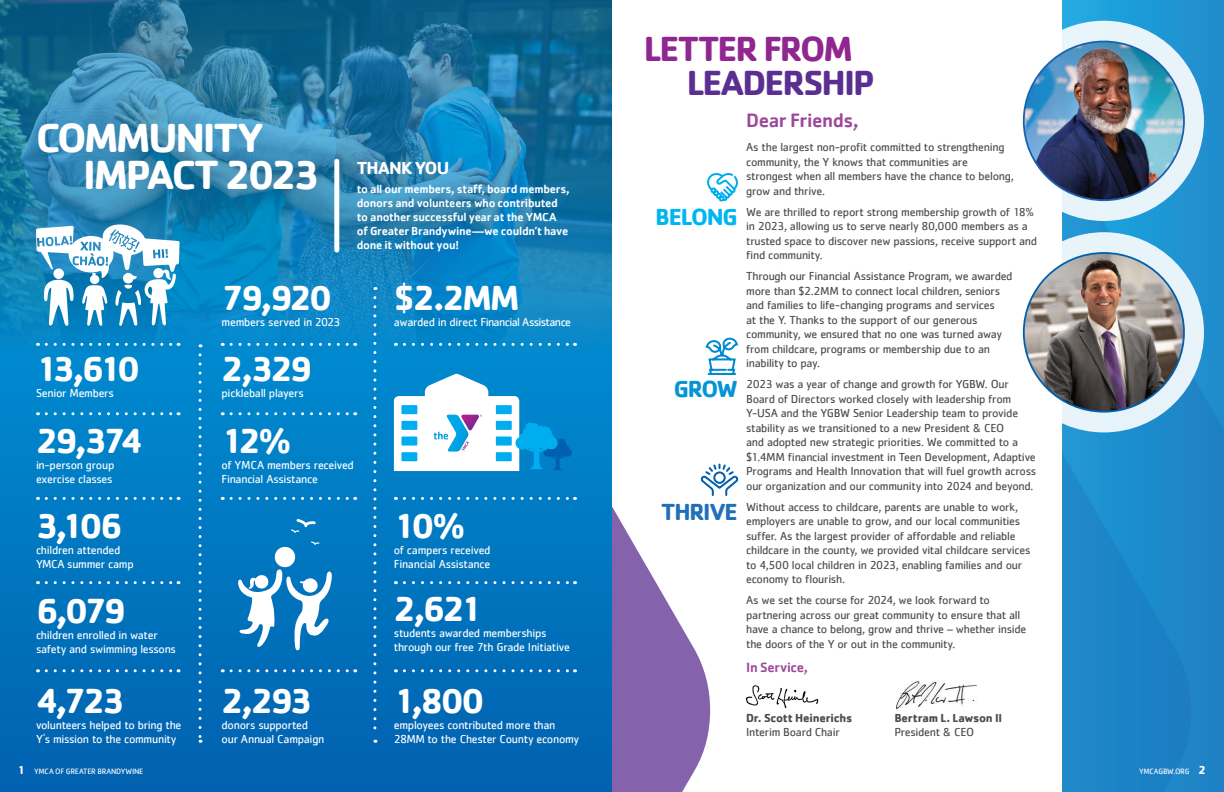
<style>
.page{position:relative;width:1224px;height:792px;background:#fff}
.page>*{position:absolute;margin:0;border:0;box-sizing:border-box;transform-origin:0 0}
.t1{font:700 42px/36.9px "Cachet";letter-spacing:-.055em;color:#fff}
.t2{font:700 36px "Cachet";letter-spacing:-.1em;color:#fff}
.t3{font:700 36px "Cachet";letter-spacing:-.05em;color:#90268f}
.t4{font:700 36px "Cachet";letter-spacing:-.055em;color:#5b2e91}
.t5{font:700 24px "Cachet";letter-spacing:-.05em;color:#00b6f0}
.t6{font:700 24px "Cachet";letter-spacing:-.05em;color:#206fb8}
.t7{font:700 24px "Cachet";color:#0694d5}
.t8{font:500 20px "Cachet";letter-spacing:-.025em;color:#9d499b}
.t9{font:700 18px "Cachet";letter-spacing:-.045em;color:#fff}
.t10{font:500 14px "Cachet";letter-spacing:-.02em;color:#9d499b}
.t11{font:12px/14.5px "Cachet";letter-spacing:-.025em;color:#4b4c4d}
.t12{font:12px/14px "Cachet";letter-spacing:-.025em;color:#fff}
.t13{font:500 12px/14px "Cachet";letter-spacing:-.02em;color:#fff}
.t14{font:700 12px "Cachet";letter-spacing:-.02em;color:#4b4c4d}
.t15{font:12px "Cachet";letter-spacing:-.045em;color:#fff}
.t16{font:8px "Cachet";letter-spacing:-.025em;color:#fff}
.s1{font-weight:700;font-size:12px}
</style>
<div class="page">
<div style="left:1062px;top:0;width:162px;height:792px;background:linear-gradient(to right,#25ace3,#1d8bcc)"></div>
<svg style="left:1062px;top:104px;width:162px;height:688px;background:#1d87c9"></svg>
<svg style="left:612px;top:506px;width:98px;height:286px;fill:#8462ac"></svg>
<svg style="left:0;top:0;width:612px;height:356px;background:#1b7dad"></svg>
<svg style="left:36px;top:222px;width:144px;height:104px"></svg>
<div style="left:0;top:356px;width:612px;height:436px;background:linear-gradient(to bottom,#008acf,#0161af)"></div>
<div style="left:334px;top:161px;width:5px;height:89px;background:#fff"></div>
<svg style="left:394px;top:374px;width:178px;height:97px"></svg>
<svg style="left:291px;top:519px;width:25px;height:14px"></svg>
<svg style="left:311px;top:541px;width:8px;height:4px"></svg>
<svg style="left:238px;top:569px;width:94px;height:82px"></svg>
<div style="left:275px;top:547px;width:20px;height:20px;background:#fff;border-radius:50%"></div>
<svg style="left:199px;top:355px;width:3px;height:388px"></svg>
<svg style="left:46px;top:669px;width:133px;height:3px"></svg>
<svg style="left:46px;top:581px;width:133px;height:3px"></svg>
<svg style="left:46px;top:497px;width:133px;height:3px"></svg>
<svg style="left:46px;top:412px;width:133px;height:3px"></svg>
<svg style="left:46px;top:343px;width:133px;height:3px"></svg>
<svg style="left:231px;top:669px;width:125px;height:3px"></svg>
<svg style="left:231px;top:412px;width:125px;height:3px"></svg>
<svg style="left:231px;top:343px;width:125px;height:3px"></svg>
<svg style="left:231px;top:497px;width:125px;height:3px"></svg>
<svg style="left:404px;top:669px;width:172px;height:3px"></svg>
<svg style="left:404px;top:581px;width:172px;height:3px"></svg>
<svg style="left:404px;top:497px;width:172px;height:3px"></svg>
<svg style="left:404px;top:343px;width:172px;height:3px"></svg>
<svg style="left:373px;top:298px;width:3px;height:445px"></svg>
<svg style="left:1004px;top:21px;width:200px;height:200px;fill:#e8f5fb"></svg>
<img style="left:1024px;top:42px;width:160px;height:158px">
<svg style="left:1004px;top:232px;width:200px;height:200px;fill:#e8f4fa"></svg>
<img style="left:1024px;top:253px;width:160px;height:159px">
<svg style="left:707px;top:173px;width:31px;height:29px"></svg>
<svg style="left:705px;top:337px;width:33px;height:38px"></svg>
<svg style="left:700px;top:463px;width:39px;height:33px"></svg>
<img style="left:896px;top:681px;width:81px;height:29px">
<img style="left:745px;top:685px;width:74px;height:23px">
<h1 class="t1" style="left:83px;top:118px;width:239px;text-indent:-47px">COMMUNITY<br>IMPACT 2023</h1>
<h2 class="t2" style="left:222px;top:274px;width:112px">79,920</h2>
<p class="t12" style="left:222px;top:315px;width:120px">members served in 2023</p>
<h3 class="t9" style="left:357px;top:157px;width:94px">THANK YOU</h3>
<p class="t13" style="left:357px;top:182px;width:214px">to all our members, staff, board members, donors and volunteers who contributed to another successful year at the YMCA of Greater Brandywine—we couldn’t have done it without you!</p>
<h2 class="t2" style="left:394px;top:274px;width:127px">$2.2MM</h2>
<p class="t15" style="left:394px;top:315px;width:179px">awarded in direct Financial Assistance</p>
<h2 class="t2" style="left:36px;top:346px;width:106px">13,610</h2>
<p class="t12" style="left:36px;top:386px;width:80px">Senior Members</p>
<h2 class="t2" style="left:36px;top:418px;width:109px">29,374</h2>
<p class="t12" style="left:36px;top:458px;width:80px">in-person group exercise classes</p>
<h2 class="t2" style="left:36px;top:502px;width:89px">3,106</h2>
<p class="t12" style="left:36px;top:542px;width:99px">children attended<br>YMCA summer camp</p>
<h2 class="t2" style="left:36px;top:588px;width:92px">6,079</h2>
<p class="t12" style="left:36px;top:628px;width:142px">children enrolled in water safety and swimming lessons</p>
<h2 class="t2" style="left:36px;top:677px;width:91px">4,723</h2>
<p class="t12" style="left:36px;top:718px;width:147px">volunteers helped to bring the<br>Y's mission to the community</p>
<p class="t16" style="left:18px;top:767px;width:127px"><span class="s1">1</span> YMCA OF GREATER BRANDYWINE</p>
<h2 class="t2" style="left:222px;top:346px;width:93px">2,329</h2>
<p class="t12" style="left:222px;top:386px;width:84px">pickleball players</p>
<h2 class="t2" style="left:222px;top:418px;width:72px">12%</h2>
<p class="t12" style="left:222px;top:458px;width:134px">of YMCA members received<br>Financial Assistance</p>
<h2 class="t2" style="left:222px;top:677px;width:93px">2,293</h2>
<p class="t12" style="left:222px;top:718px;width:104px">donors supported our Annual Campaign</p>
<h2 class="t2" style="left:394px;top:502px;width:73px">10%</h2>
<p class="t12" style="left:394px;top:542px;width:98px">of campers received<br>Financial Assistance</p>
<h2 class="t2" style="left:394px;top:586px;width:91px">2,621</h2>
<p class="t12" style="left:394px;top:626px;width:178px">students awarded memberships through our free 7th Grade Initiative</p>
<h2 class="t2" style="left:394px;top:677px;width:92px">1,800</h2>
<p class="t12" style="left:394px;top:718px;width:187px">employees contributed more than<br>28MM to the Chester County economy</p>
<h2 class="t3" style="left:644px;top:26px;width:211px">LETTER FROM</h2>
<h2 class="t4" style="left:687px;top:59px;width:190px">LEADERSHIP</h2>
<h3 class="t5" style="left:655px;top:201px;width:84px">BELONG</h3>
<h3 class="t7" style="left:674px;top:373px;width:66px">GROW</h3>
<h3 class="t6" style="left:661px;top:496px;width:78px">THRIVE</h3>
<h3 class="t8" style="left:746px;top:108px;width:114px">Dear Friends,</h3>
<p class="t11" style="left:746px;top:140px;width:269px">As the largest non-profit committed to strengthening community, the Y knows that communities are strongest when all members have the chance to belong, grow and thrive.</p>
<p class="t11" style="left:746px;top:204px;width:292px">We are thrilled to report strong membership growth of 18% in 2023, allowing us to serve nearly 80,000 members as a trusted space to discover new passions, receive support and find community.</p>
<p class="t11" style="left:746px;top:269px;width:268px">Through our Financial Assistance Program, we awarded more than $2.2MM to connect local children, seniors and families to life-changing programs and services<br>at the Y. Thanks to the support of our generous community, we ensured that no one was turned away from childcare, programs or membership due to an inability to pay.</p>
<p class="t11" style="left:746px;top:377px;width:291px">2023 was a year of change and growth for YGBW. Our Board of Directors worked closely with leadership from Y-USA and the YGBW Senior Leadership team to provide stability as we transitioned to a new President &amp; CEO<br>and adopted new strategic priorities. We committed to a $1.4MM financial investment in Teen Development, Adaptive Programs and Health Innovation that will fuel growth across our organization and our community into 2024 and beyond.</p>
<p class="t11" style="left:746px;top:499px;width:286px">Without access to childcare, parents are unable to work, employers are unable to grow, and our local communities suffer. As the largest provider of affordable and reliable childcare in the county, we provided vital childcare services to 4,500 local children in 2023, enabling families and our economy to flourish.</p>
<p class="t11" style="left:746px;top:593px;width:282px">As we set the course for 2024, we look forward to partnering across our great community to ensure that all have a chance to belong, grow and thrive – whether inside the doors of the Y or out in the community.</p>
<p class="t10" style="left:746px;top:659px;width:63px">In Service,</p>
<p class="t14" style="left:746px;top:710px;width:108px">Dr. Scott Heinerichs</p>
<p class="t11" style="left:746px;top:725px;width:95px">Interim Board Chair</p>
<p class="t14" style="left:894px;top:710px;width:109px">Bertram L. Lawson II</p>
<p class="t11" style="left:894px;top:725px;width:82px">President &amp; CEO</p>
<p class="t16" style="left:1139px;top:767px;width:68px">YMCAGBW.ORG <span class="s1">2</span></p>
</div>
